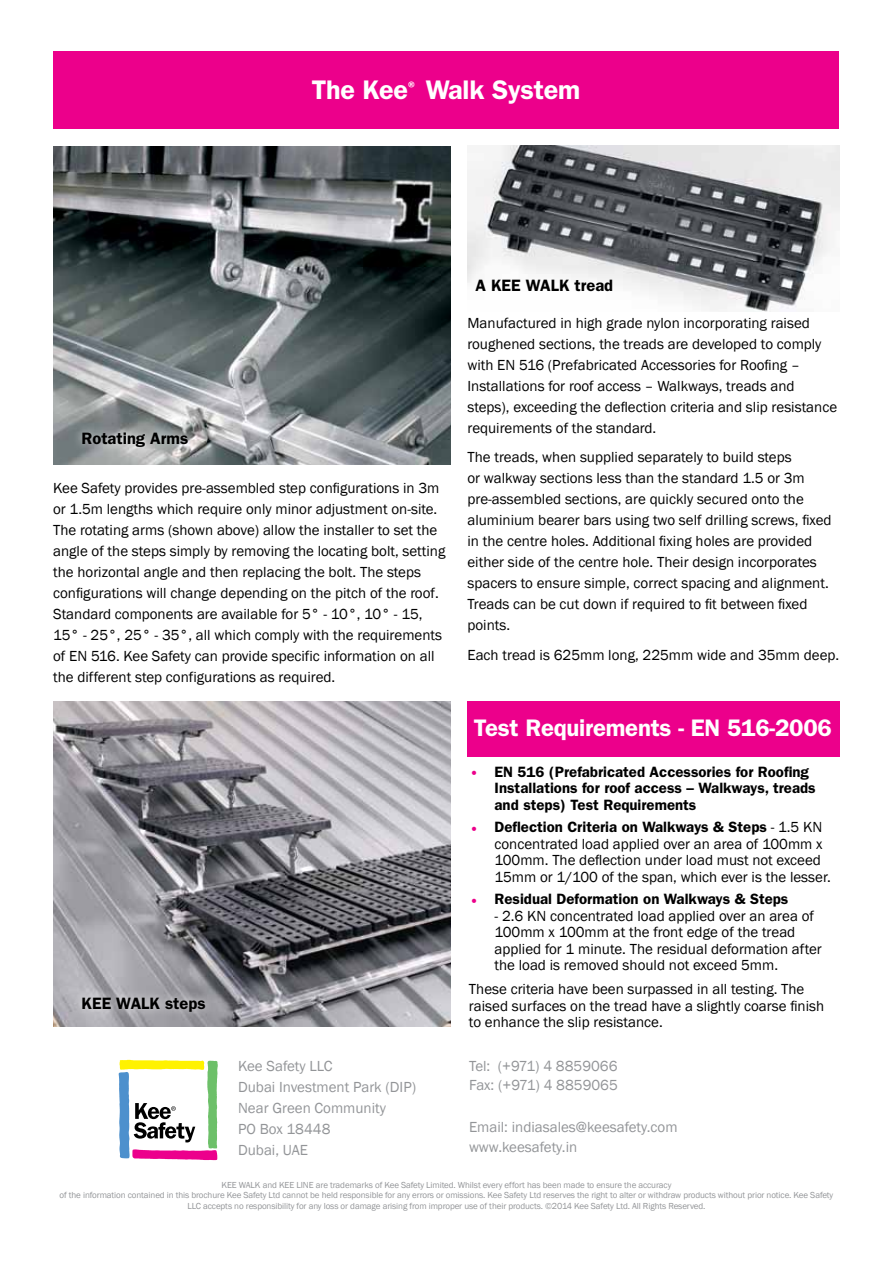
<style>
.page{position:relative;width:893px;height:1263px;background:#fff}
.page>*{position:absolute;margin:0;border:0;box-sizing:border-box;transform-origin:0 0}
.t1{font:600 27px "ITC Franklin Gothic Std";letter-spacing:-.01em;color:#fff}
.t2{font:600 24px "ITC Franklin Gothic Std";letter-spacing:-.01em;color:#fff}
.t3{font:600 16.5px "ITC Franklin Gothic Std";color:#000}
.t4{font:15px/21px "Franklin Gothic";color:#000}
.t5{font:600 15px/16.5px "ITC Franklin Gothic Std";color:#000}
.t6{font:15px/21px "Franklin Gothic";color:#939598}
.t7{font:9px/10.5px "Franklin Gothic";letter-spacing:-.01em;color:#939598;text-align:center}
.s1{font-family:"Franklin Gothic";font-weight:400;color:#ec008a}
.s2{font-family:"Franklin Gothic";font-weight:400}
.s3{font-style:inherit}
</style>
<div class="page">
<svg style="left:119px;top:1060px;width:99px;height:100px"></svg>
<div style="left:53px;top:51px;width:786px;height:78px;background:#ec008b"></div>
<img style="left:468px;top:146px;width:372px;height:166px">
<img style="left:53px;top:702px;width:398px;height:325px">
<div style="left:468px;top:702px;width:372px;height:55px;background:#ec008b"></div>
<img style="left:53px;top:146px;width:398px;height:319px">
<div style="left:73px;top:423px;width:124px;height:33px;background:#fff;opacity:.75"></div>
<div style="left:73px;top:988px;width:141px;height:32px;background:#fff;opacity:.75"></div>
<h1 class="t1" style="left:312px;top:74px;width:270px">The Kee<sup>®</sup> Walk System</h1>
<p class="t3" style="left:82px;top:428px;width:108px">Rotating Arms</p>
<p class="t4" style="left:53px;top:478px;width:394px">Kee Safety provides pre-assembled step configurations in 3m or 1.5m lengths which require only minor adjustment on-site.<br>The rotating arms (shown above) allow the installer to set the angle of the steps simply by removing the locating bolt, setting the horizontal angle and then replacing the bolt. The steps configurations will change depending on the pitch of the roof.<br>Standard components are available for 5° - 10°, 10° - 15, 15° - 25°, 25° - 35°, all which comply with the requirements of EN 516. Kee Safety can provide specific information on all the different step configurations as required.</p>
<p class="t3" style="left:82px;top:993px;width:126px">KEE WALK steps</p>
<p class="t3" style="left:476px;top:276px;width:139px">A KEE WALK tread</p>
<p class="t4" style="left:467px;top:312px;width:371px">M anufactured in high grade nylon incorporating raised roughened sections, the treads are developed to comply with EN 516 (Prefabricated Accessories for Roofing – Installations for roof access – Walkways, treads and steps), exceeding the deflection criteria and slip resistance requirements of the standard.</p>
<p class="t4" style="left:467px;top:447px;width:366px">The treads, when supplied separately to build steps<br>or walkway sections less than the standard 1.5 or 3m pre-assembled sections, are quickly secured onto the aluminium bearer bars using two self drilling screws, fixed in the centre holes. Additional fixing holes are provided either side of the centre hole. Their design incorporates spacers to ensure simple, correct spacing and alignment.<br>Treads can be cut down if required to fit between fixed points.</p>
<p class="t4" style="left:467px;top:644px;width:373px">Each tread is 625mm long, 225mm wide and 35mm deep.</p>
<h2 class="t2" style="left:474px;top:713px;width:360px">Test Requirements - EN 516-2006</h2>
<p class="t5" style="left:494px;top:763px;width:323px;text-indent:-26px"><span class="s1">•</span> EN 516 (Prefabricated Accessories for Roofing<br>Installations for roof access – Walkways, treads and steps) Test Requirements</p>
<p class="t5" style="left:469px;top:819px;width:352px"><span class="s1">•</span> Deflection Criteria on Walkways &amp; Steps <span class="s2">- 1.5 KN</span></p>
<p class="t4" style="left:494px;top:836px;width:338px;line-height:16.5px">concentrated load applied over an area of 100mm x<br>100mm. The deflection under load must not exceed<br>15mm or 1/100 of the span, which ever is the lesser.</p>
<p class="t5" style="left:469px;top:891px;width:321px"><span class="s1">•</span> Residual Deformation on Walkways &amp; Steps</p>
<p class="t4" style="left:494px;top:908px;width:329px;line-height:16.5px">- 2.6 KN concentrated load applied over an area of 100mm x 100mm at the front edge of the tread applied for 1 minute. The residual deformation after the load is removed should not exceed 5mm.</p>
<p class="t4" style="left:469px;top:981px;width:357px;line-height:16.5px">These criteria have been surpassed in all testing. The raised surfaces on the tread have a slightly coarse finish to enhance the slip resistance.</p>
<p class="t6" style="left:238px;top:1055px;width:179px">Kee Safety LLC<br>Dubai Investment Park (DIP)<br>Near Green Community<br>PO Box 18448<br>Dubai, UAE</p>
<p class="t6" style="left:469px;top:1056px;width:150px;line-height:19.5px">Tel: (+971) 4 8859066<br>Fax: (+971) 4 8859065</p>
<p class="t6" style="left:469px;top:1118px;width:210px;line-height:19.5px">Email: <span class="s3">india</span>sales@keesafety.com www.keesafety.<span class="s3">in</span></p>
<p class="t7" style="left:60px;top:1179px;width:775px">KEE WALK and KEE LIN E are trademarks of Kee Safety Limited. Whilst every effort has been made to ensure the accuracy<br>of the information contained in this brochure Kee Safety Ltd cannot be held responsible for any errors or omissions. Kee Safety Ltd reserves the right to alter or withdraw products without prior notice. Kee Safety<br>LLC accepts no responsibility for any loss or damage arising from improper use of their products. ©2014 Kee Safety Ltd. All Rights Reserved.</p>
</div>
